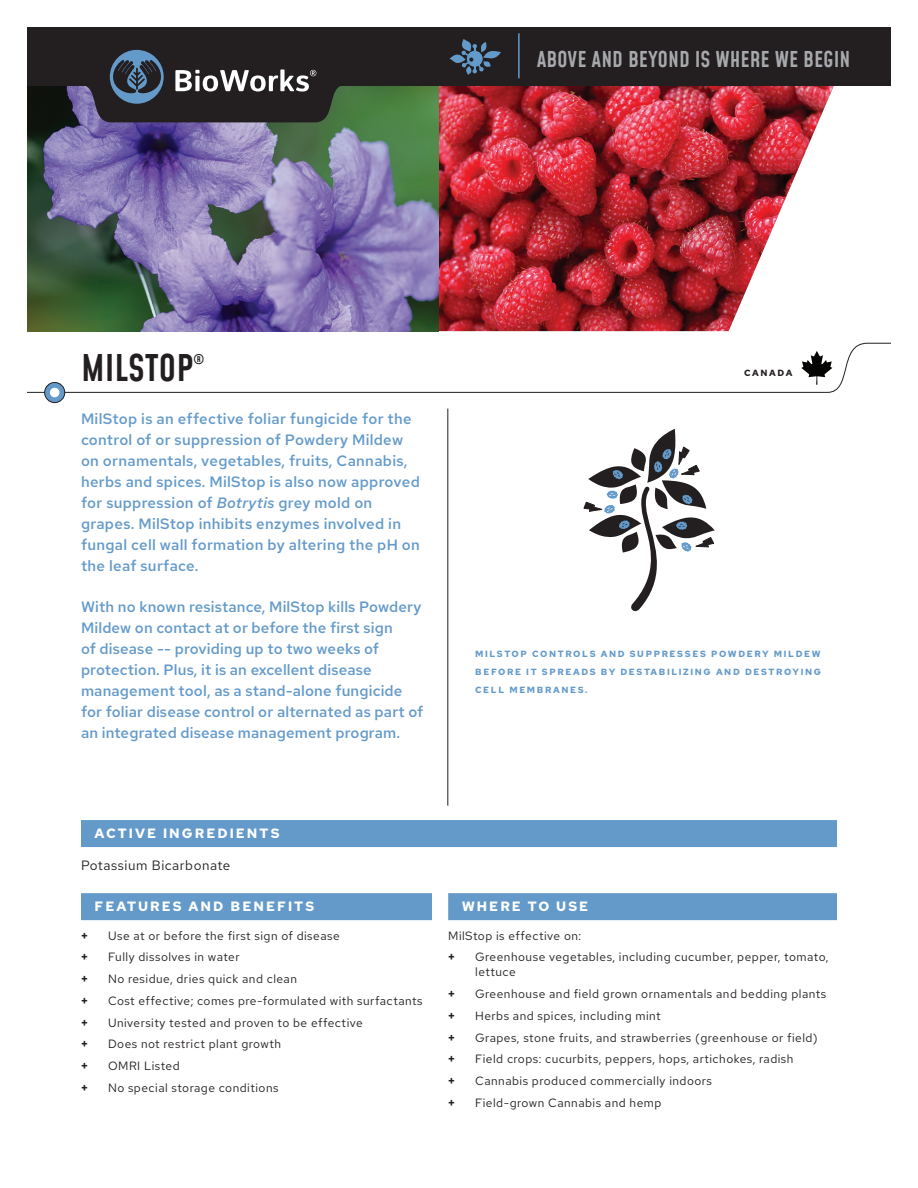
<style>
.page{position:relative;width:918px;height:1188px;background:#fff}
.page>*{position:absolute;margin:0;border:0;box-sizing:border-box;transform-origin:0 0}
.t1{font:500 36px "Mohave";color:#231f20}
.t2{font:500 21.45px "Mohave";color:#a8a9ad}
.t3{font:500 15px/21px "Red Hat Text";letter-spacing:.01em;color:#649aca}
.t4{font:700 13.5px "Red Hat Text";letter-spacing:.15em;color:#fff}
.t5{font:13.5px "Red Hat Text";letter-spacing:.04em;color:#231f20}
.t6{font:500 13.05px "Mohave";color:#231f20}
.t7{font:12px/15px "Red Hat Text";letter-spacing:.04em;color:#231f20}
.t8{font:700 12px "Red Hat Text";color:#231f20}
.t9{font:700 9px/18px "Red Hat Text";letter-spacing:.18em;color:#649aca;text-align:justify}
.t10{font:700 9px "Red Hat Text";letter-spacing:.18em;color:#231f20}
.s1{font-style:italic}
</style>
<div class="page">
<img style="left:439px;top:85px;width:398px;height:246px">
<img style="left:27px;top:85px;width:412px;height:246px">
<div style="left:81px;top:820px;width:756px;height:27px;background:#649aca"></div>
<div style="left:81px;top:893px;width:351px;height:27px;background:#649aca"></div>
<div style="left:448px;top:893px;width:389px;height:27px;background:#649aca"></div>
<svg style="left:27px;top:342px;width:864px;height:51px"></svg>
<svg style="left:45px;top:383px;width:20px;height:20px"></svg>
<div style="left:44px;top:382px;width:21px;height:21px;border:1px solid #231f20;border-radius:50%"></div>
<div style="left:50px;top:388px;width:9px;height:9px;background:#fff;border-radius:50%"></div>
<div style="left:27px;top:27px;width:864px;height:58px;background:#231f20"></div>
<hr style="left:518px;top:33px;width:2px;height:45px;background:#649aca">
<svg style="left:81px;top:50px;width:264px;height:72px"></svg>
<svg style="left:450px;top:39px;width:51px;height:36px"></svg>
<svg style="left:583px;top:429px;width:132px;height:183px"></svg>
<hr style="left:447px;top:409px;width:1px;height:397px;background:#211d1f">
<svg style="left:801px;top:351px;width:31px;height:34px"></svg>
<h2 class="t2" style="left:537px;top:45px;width:315px">ABOVE AND BEYOND IS WHERE WE BEGIN</h2>
<h1 class="t1" style="left:81px;top:346px;width:114px">MILSTOP</h1>
<p class="t6" style="left:193px;top:352px;width:12px">®</p>
<p class="t3" style="left:81px;top:408px;width:340px">MilStop is an effective foliar fungicide for the control of or suppression of Powdery Mildew on ornamentals, vegetables, fruits, Cannabis, herbs and spices. MilStop is also now approved for suppression of <span class="s1">Botrytis</span> grey mold on grapes. MilStop inhibits enzymes involved in fungal cell wall formation by altering the pH on the leaf surface.</p>
<p class="t3" style="left:81px;top:596px;width:344px">With no known resistance, MilStop kills Powdery Mildew on contact at or before the first sign<br>of disease -- providing up to two weeks of protection. Plus, it is an excellent disease management tool, as a stand-alone fungicide for foliar disease control or alternated as part of an integrated disease management program.</p>
<p class="t10" style="left:744px;top:367px;width:50px">CANADA</p>
<p class="t9" style="left:475px;top:645px;width:347px">MILSTOP CONTROLS AND SUPPRESSES POWDERY MILDEW BEFORE IT SPREADS BY DESTABILIZING AND DESTROYING CELL MEMBRANES.</p>
<p class="t4" style="left:94px;top:824px;width:187px">ACTIVE INGREDIENTS</p>
<p class="t5" style="left:81px;top:856px;width:151px">Potassium Bicarbonate</p>
<p class="t4" style="left:94px;top:898px;width:221px">FEATURES AND BENEFITS</p>
<p class="t8" style="left:81px;top:928px;width:8px">+</p>
<p class="t7" style="left:108px;top:928px;width:233px">Use at or before the first sign of disease</p>
<p class="t8" style="left:81px;top:949px;width:8px">+</p>
<p class="t7" style="left:108px;top:950px;width:133px">Fully dissolves in water</p>
<p class="t8" style="left:81px;top:971px;width:8px">+</p>
<p class="t7" style="left:108px;top:971px;width:191px">No residue, dries quick and clean</p>
<p class="t8" style="left:81px;top:993px;width:8px">+</p>
<p class="t7" style="left:108px;top:993px;width:316px">Cost effective; comes pre-formulated with surfactants</p>
<p class="t8" style="left:81px;top:1015px;width:8px">+</p>
<p class="t7" style="left:108px;top:1015px;width:256px">University tested and proven to be effective</p>
<p class="t8" style="left:81px;top:1036px;width:8px">+</p>
<p class="t7" style="left:108px;top:1037px;width:175px">Does not restrict plant growth</p>
<p class="t8" style="left:81px;top:1058px;width:8px">+</p>
<p class="t7" style="left:108px;top:1058px;width:73px">OMRI Listed</p>
<p class="t8" style="left:81px;top:1080px;width:8px">+</p>
<p class="t7" style="left:108px;top:1080px;width:172px">No special storage conditions</p>
<p class="t4" style="left:462px;top:898px;width:128px">WHERE TO USE</p>
<p class="t7" style="left:448px;top:928px;width:134px">MilStop is effective on:</p>
<p class="t8" style="left:448px;top:949px;width:8px">+</p>
<p class="t7" style="left:475px;top:950px;width:355px">Greenhouse vegetables, including cucumber, pepper, tomato, lettuce</p>
<p class="t8" style="left:448px;top:986px;width:8px">+</p>
<p class="t7" style="left:475px;top:986px;width:353px">Greenhouse and field grown ornamentals and bedding plants</p>
<p class="t8" style="left:448px;top:1008px;width:8px">+</p>
<p class="t7" style="left:475px;top:1008px;width:187px">Herbs and spices, including mint</p>
<p class="t8" style="left:448px;top:1030px;width:8px">+</p>
<p class="t7" style="left:475px;top:1030px;width:344px">Grapes, stone fruits, and strawberries (greenhouse or field)</p>
<p class="t8" style="left:448px;top:1051px;width:8px">+</p>
<p class="t7" style="left:475px;top:1052px;width:320px">Field crops: cucurbits, peppers, hops, artichokes, radish</p>
<p class="t8" style="left:448px;top:1073px;width:8px">+</p>
<p class="t7" style="left:475px;top:1073px;width:238px">Cannabis produced commercially indoors</p>
<p class="t8" style="left:448px;top:1095px;width:8px">+</p>
<p class="t7" style="left:475px;top:1095px;width:188px">Field-grown Cannabis and hemp</p>
</div>
